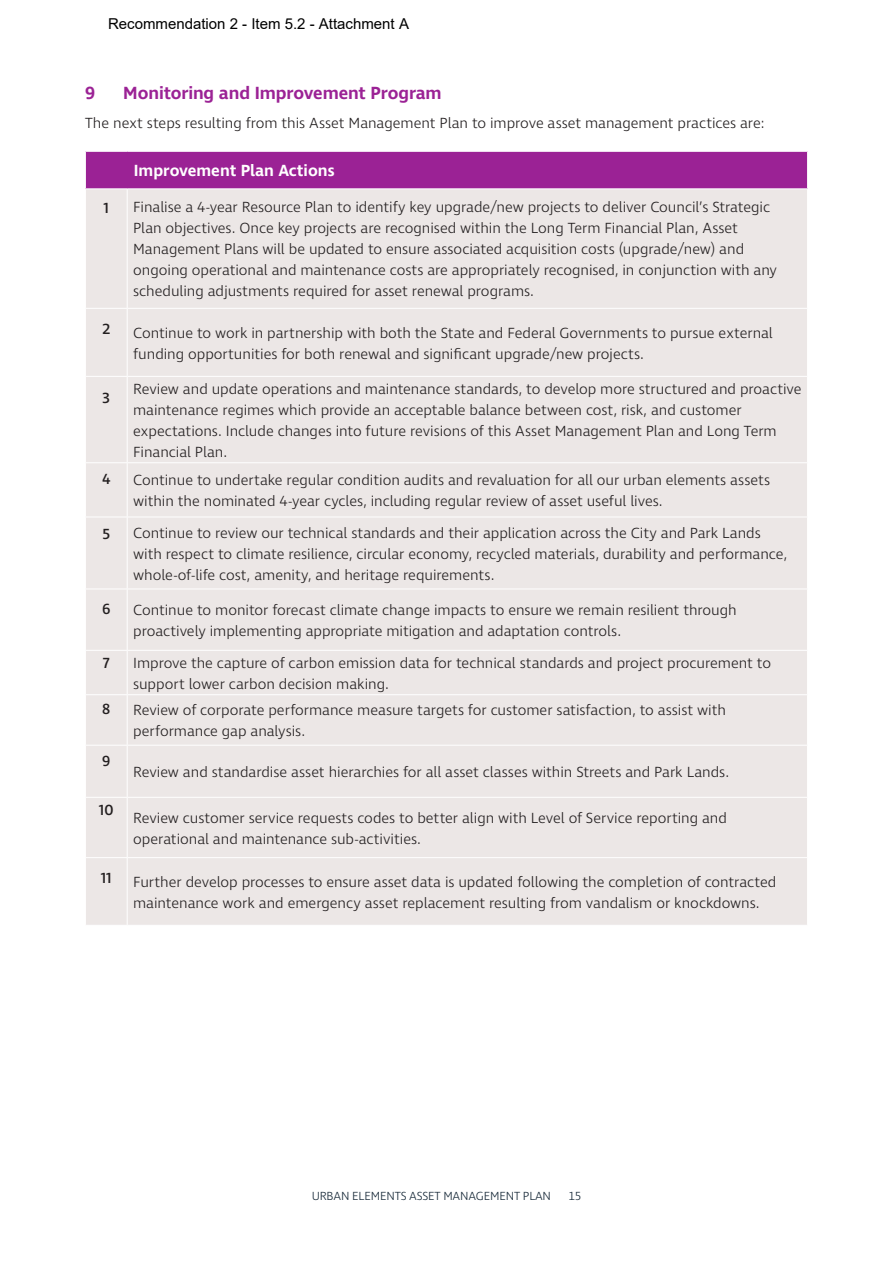
<style>
.page{position:relative;width:893px;height:1263px;background:#fff}
.page>*{position:absolute;margin:0;border:0;box-sizing:border-box;transform-origin:0 0}
.t1{font:600 18px "Ingra";letter-spacing:-.005em;color:#9b2295}
.t2{font:600 16.5px "Ingra";color:#fff}
.t3{font:300 15px/21px "Ingra";letter-spacing:-.005em;color:#231f20}
.t4{font:15px "Arial";color:#000}
.t5{font:500 15px "Ingra";color:#231f20}
.t6{font:300 12px "Ingra";letter-spacing:-.015em;color:#172938}
</style>
<div class="page">
<div style="left:85px;top:151px;width:722px;height:38px;background:#9b2295"></div>
<div style="left:86px;top:189px;width:721px;height:736px;background:#ece7e6"></div>
<hr style="left:85px;top:151px;width:42px;height:1px;background:#fff">
<hr style="left:85px;top:152px;width:1px;height:36px;background:#fff">
<hr style="left:127px;top:151px;width:681px;height:1px;background:#fff">
<hr style="left:85px;top:188px;width:42px;height:1px;background:#fff">
<hr style="left:127px;top:188px;width:681px;height:1px;background:#fff">
<hr style="left:127px;top:189px;width:1px;height:119px;background:#fff">
<hr style="left:85px;top:308px;width:42px;height:1px;background:#fff">
<hr style="left:127px;top:308px;width:681px;height:1px;background:#fff">
<hr style="left:127px;top:309px;width:1px;height:67px;background:#fff">
<hr style="left:85px;top:376px;width:42px;height:1px;background:#fff">
<hr style="left:127px;top:376px;width:681px;height:1px;background:#fff">
<hr style="left:127px;top:377px;width:1px;height:85px;background:#fff">
<hr style="left:85px;top:462px;width:42px;height:1px;background:#fff">
<hr style="left:127px;top:462px;width:681px;height:1px;background:#fff">
<hr style="left:127px;top:463px;width:1px;height:54px;background:#fff">
<hr style="left:85px;top:517px;width:42px;height:1px;background:#fff">
<hr style="left:127px;top:517px;width:681px;height:1px;background:#fff">
<hr style="left:127px;top:517px;width:1px;height:72px;background:#fff">
<hr style="left:85px;top:589px;width:42px;height:1px;background:#fff">
<hr style="left:127px;top:589px;width:681px;height:1px;background:#fff">
<hr style="left:127px;top:589px;width:1px;height:61px;background:#fff">
<hr style="left:85px;top:650px;width:42px;height:1px;background:#fff">
<hr style="left:127px;top:650px;width:681px;height:1px;background:#fff">
<hr style="left:127px;top:651px;width:1px;height:43px;background:#fff">
<hr style="left:85px;top:694px;width:42px;height:1px;background:#fff">
<hr style="left:127px;top:694px;width:681px;height:1px;background:#fff">
<hr style="left:127px;top:695px;width:1px;height:50px;background:#fff">
<hr style="left:85px;top:745px;width:42px;height:1px;background:#fff">
<hr style="left:127px;top:745px;width:681px;height:1px;background:#fff">
<hr style="left:127px;top:745px;width:1px;height:52px;background:#fff">
<hr style="left:85px;top:797px;width:42px;height:1px;background:#fff">
<hr style="left:127px;top:797px;width:681px;height:1px;background:#fff">
<hr style="left:127px;top:798px;width:1px;height:59px;background:#fff">
<hr style="left:85px;top:857px;width:42px;height:1px;background:#fff">
<hr style="left:127px;top:857px;width:681px;height:1px;background:#fff">
<hr style="left:127px;top:858px;width:1px;height:67px;background:#fff">
<p class="t4" style="left:108px;top:14px;width:302px">Recommendation 2 - Item 5.2 - Attachment A</p>
<p class="t1" style="left:85px;top:81px;width:12px">9</p>
<p class="t1" style="left:123px;top:81px;width:320px">Monitoring and Improvement Program</p>
<p class="t3" style="left:85px;top:113px;width:681px">The next steps resulting from this Asset Management Plan to improve asset management practices are:</p>
<p class="t2" style="left:134px;top:161px;width:202px">Improvement Plan Actions</p>
<p class="t5" style="left:104px;top:198px;width:7px">1</p>
<p class="t3" style="left:133px;top:197px;width:645px">Finalise a 4-year Resource Plan to identify key upgrade/new projects to deliver Council’s Strategic Plan objectives. Once key projects are recognised within the Long Term Financial Plan, Asset Management Plans will be updated to ensure associated acquisition costs (upgrade/new) and ongoing operational and maintenance costs are appropriately recognised, in conjunction with any scheduling adjustments required for asset renewal programs.</p>
<p class="t5" style="left:102px;top:319px;width:9px">2</p>
<p class="t3" style="left:133px;top:323px;width:641px">Continue to work in partnership with both the State and Federal Governments to pursue external funding opportunities for both renewal and significant upgrade/new projects.</p>
<p class="t5" style="left:103px;top:389px;width:9px">3</p>
<p class="t3" style="left:133px;top:379px;width:670px">Review and update operations and maintenance standards, to develop more structured and proactive maintenance regimes which provide an acceptable balance between cost, risk, and customer expectations. Include changes into future revisions of this Asset Management Plan and Long Term Financial Plan.</p>
<p class="t5" style="left:102px;top:469px;width:10px">4</p>
<p class="t3" style="left:133px;top:470px;width:638px">Continue to undertake regular condition audits and revaluation for all our urban elements assets within the nominated 4-year cycles, including regular review of asset useful lives.</p>
<p class="t5" style="left:102px;top:525px;width:9px">5</p>
<p class="t3" style="left:133px;top:523px;width:655px">Continue to review our technical standards and their application across the City and Park Lands with respect to climate resilience, circular economy, recycled materials, durability and performance, whole-of-life cost, amenity, and heritage requirements.</p>
<p class="t5" style="left:102px;top:600px;width:10px">6</p>
<p class="t3" style="left:133px;top:600px;width:605px">Continue to monitor forecast climate change impacts to ensure we remain resilient through proactively implementing appropriate mitigation and adaptation controls.</p>
<p class="t5" style="left:103px;top:654px;width:9px">7</p>
<p class="t3" style="left:133px;top:653px;width:639px">Improve the capture of carbon emission data for technical standards and project procurement to support lower carbon decision making.</p>
<p class="t5" style="left:102px;top:700px;width:10px">8</p>
<p class="t3" style="left:133px;top:700px;width:594px">Review of corporate performance measure targets for customer satisfaction, to assist with performance gap analysis.</p>
<p class="t5" style="left:102px;top:752px;width:10px">9</p>
<p class="t3" style="left:133px;top:762px;width:597px">Review and standardise asset hierarchies for all asset classes within Streets and Park Lands.</p>
<p class="t5" style="left:99px;top:801px;width:16px">10</p>
<p class="t3" style="left:133px;top:808px;width:595px">Review customer service requests codes to better align with Level of Service reporting and operational and maintenance sub-activities.</p>
<p class="t5" style="left:101px;top:868px;width:13px">11</p>
<p class="t3" style="left:133px;top:872px;width:645px">Further develop processes to ensure asset data is updated following the completion of contracted maintenance work and emergency asset replacement resulting from vandalism or knockdowns.</p>
<p class="t6" style="left:312px;top:1188px;width:241px">URBAN ELEMENTS ASSET MANAGEMENT PLAN</p>
<p class="t6" style="left:568px;top:1188px;width:14px">15</p>
</div>
